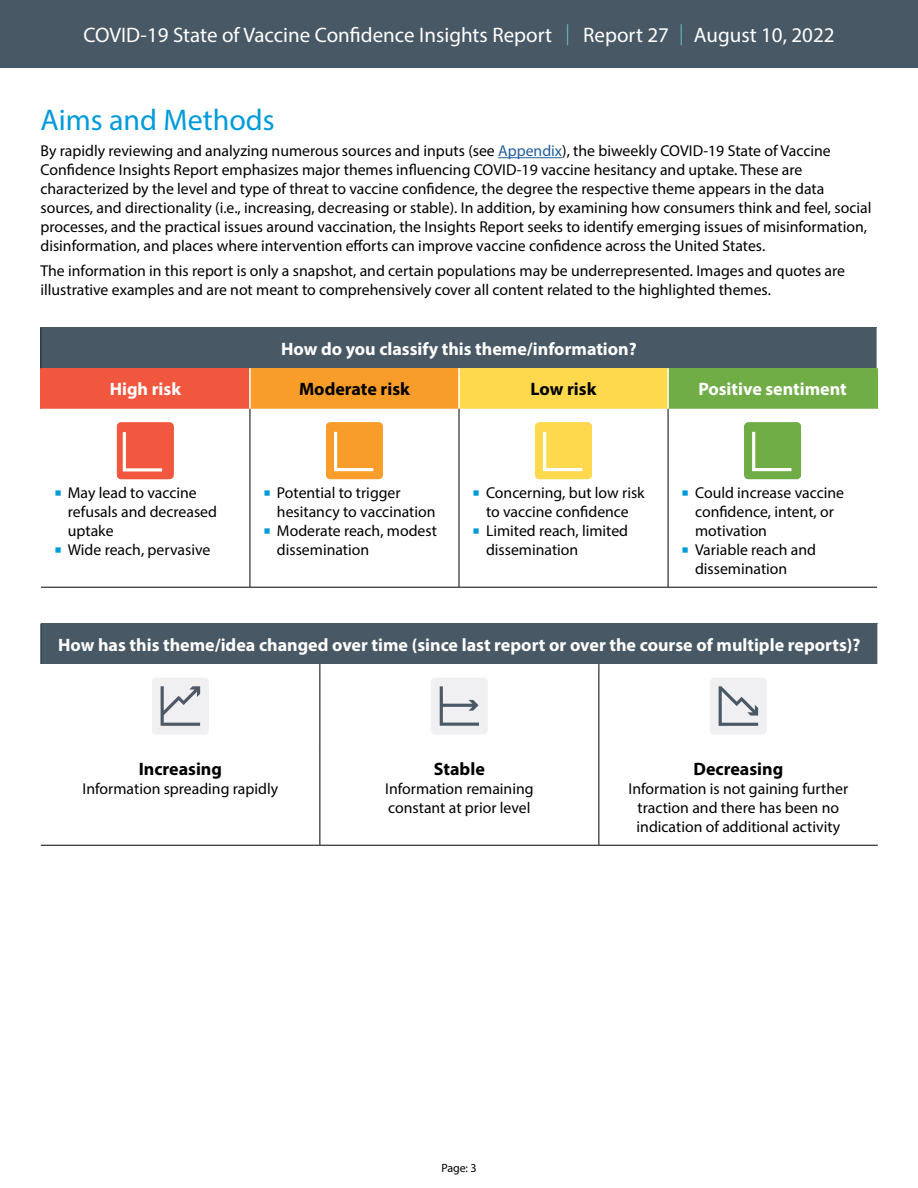
<style>
.page{position:relative;width:918px;height:1188px;background:#fff}
.page>*{position:absolute;margin:0;border:0;box-sizing:border-box;transform-origin:0 0}
.t1{font:30px "Myriad Pro";color:#009ada}
.t2{font:21px "Myriad Pro";color:#fff}
.t3{font:700 18px "Myriad Pro";color:#fff}
.t4{font:700 18px "Myriad Pro";color:#000}
.t5{font:15.75px/18.9px "Myriad Pro";color:#000}
.t6{font:12px "Myriad Pro";color:#000}
.s1{font-weight:300;color:#70cacb}
.s2{color:#215e9e}
</style>
<div class="page">
<div style="left:0;top:0;width:918px;height:68px;background:#485865"></div>
<hr style="left:498px;top:157px;width:64px;height:1px;background:#215e9e">
<div style="left:41px;top:328px;width:836px;height:40px;background:#485865"></div>
<div style="left:41px;top:368px;width:209px;height:41px;background:#f1563f"></div>
<div style="left:250px;top:368px;width:209px;height:41px;background:#f99d2a"></div>
<div style="left:459px;top:368px;width:209px;height:41px;background:#fed84d"></div>
<div style="left:668px;top:368px;width:209px;height:41px;background:#70ad47"></div>
<svg style="left:41px;top:409px;width:836px;height:178px"></svg>
<hr style="left:249px;top:368px;width:2px;height:41px;background:#fff">
<hr style="left:458px;top:368px;width:2px;height:41px;background:#fff">
<hr style="left:667px;top:368px;width:2px;height:41px;background:#fff">
<hr style="left:250px;top:409px;width:1px;height:178px;background:#000">
<hr style="left:459px;top:409px;width:1px;height:178px;background:#000">
<hr style="left:41px;top:587px;width:209px;height:1px;background:#000">
<hr style="left:250px;top:587px;width:209px;height:1px;background:#000">
<hr style="left:459px;top:587px;width:209px;height:1px;background:#000">
<hr style="left:668px;top:587px;width:209px;height:1px;background:#000">
<hr style="left:40px;top:328px;width:1px;height:40px;background:#1c2b39">
<hr style="left:668px;top:409px;width:1px;height:178px;background:#000">
<div style="left:117px;top:422px;width:57px;height:57px;background:#f1563f;border-radius:4px"></div>
<svg style="left:117px;top:423px;width:55px;height:56px"></svg>
<svg style="left:326px;top:422px;width:57px;height:57px;background:#f9a43b"></svg>
<svg style="left:535px;top:422px;width:57px;height:57px;background:#fedb5b"></svg>
<svg style="left:744px;top:422px;width:57px;height:57px;background:#7bb355"></svg>
<div style="left:41px;top:624px;width:837px;height:40px;background:#485865"></div>
<svg style="left:41px;top:664px;width:837px;height:181px"></svg>
<hr style="left:40px;top:624px;width:1px;height:40px;background:#1c2b39">
<hr style="left:320px;top:748px;width:1px;height:97px;background:#000">
<hr style="left:598px;top:748px;width:1px;height:97px;background:#000">
<hr style="left:320px;top:664px;width:1px;height:84px;background:#000">
<hr style="left:598px;top:664px;width:1px;height:84px;background:#000">
<hr style="left:41px;top:845px;width:279px;height:1px;background:#000">
<hr style="left:320px;top:845px;width:279px;height:1px;background:#000">
<hr style="left:599px;top:845px;width:279px;height:1px;background:#000">
<div style="left:152px;top:678px;width:57px;height:57px;background:#f0eff1;border-radius:4px"></div>
<svg style="left:161px;top:686px;width:39px;height:40px"></svg>
<div style="left:431px;top:678px;width:57px;height:57px;background:#f0eff1;border-radius:4px"></div>
<svg style="left:440px;top:686px;width:39px;height:40px"></svg>
<div style="left:710px;top:678px;width:57px;height:57px;background:#f0eff1;border-radius:4px"></div>
<svg style="left:719px;top:686px;width:39px;height:40px"></svg>
<svg style="left:56px;top:491px;width:5px;height:5px"></svg>
<svg style="left:56px;top:547px;width:5px;height:6px"></svg>
<svg style="left:265px;top:491px;width:5px;height:5px"></svg>
<svg style="left:265px;top:528px;width:5px;height:6px"></svg>
<svg style="left:474px;top:491px;width:5px;height:5px"></svg>
<svg style="left:474px;top:528px;width:5px;height:6px"></svg>
<svg style="left:683px;top:491px;width:5px;height:5px"></svg>
<svg style="left:683px;top:547px;width:5px;height:6px"></svg>
<h2 class="t2" style="left:83px;top:22px;width:753px">COVID-19 State of Vaccine Confidence Insights Report <span class="s1">|</span> Report 27 <span class="s1">|</span> August 10, 2022</h2>
<h1 class="t1" style="left:40px;top:101px;width:236px">Aims and Methods</h1>
<p class="t5" style="left:40px;top:141px;width:832px">By rapidly reviewing and analyzing numerous sources and inputs (see <span class="s2">Appendix</span>), the biweekly COVID-19 State of Vaccine Confidence Insights Report emphasizes major themes influencing COVID-19 vaccine hesitancy and uptake. These are characterized by the level and type of threat to vaccine confidence, the degree the respective theme appears in the data sources, and directionality (i.e., increasing, decreasing or stable). In addition, by examining how consumers think and feel, social processes, and the practical issues around vaccination, the Insights Report seeks to identify emerging issues of misinformation, disinformation, and places where intervention efforts can improve vaccine confidence across the United States.</p>
<p class="t5" style="left:40px;top:261px;width:806px">The information in this report is only a snapshot, and certain populations may be underrepresented. Images and quotes are illustrative examples and are not meant to comprehensively cover all content related to the highlighted themes.</p>
<p class="t3" style="left:281px;top:337px;width:357px">How do you classify this theme/information?</p>
<p class="t3" style="left:110px;top:377px;width:73px">High risk</p>
<p class="t4" style="left:299px;top:377px;width:112px">Moderate risk</p>
<p class="t4" style="left:531px;top:377px;width:67px">Low risk</p>
<p class="t3" style="left:698px;top:377px;width:150px">Positive sentiment</p>
<p class="t5" style="left:68px;top:483px;width:151px">May lead to vaccine refusals and decreased uptake<br>Wide reach, pervasive</p>
<p class="t5" style="left:277px;top:483px;width:162px">Potential to trigger hesitancy to vaccination<br>Moderate reach, modest dissemination</p>
<p class="t5" style="left:486px;top:483px;width:160px">Concerning, but low risk to vaccine confidence<br>Limited reach, limited dissemination</p>
<p class="t5" style="left:695px;top:483px;width:151px">Could increase vaccine confidence, intent, or motivation<br>Variable reach and dissemination</p>
<p class="t3" style="left:58px;top:633px;width:804px">How has this theme/idea changed over time (since last report or over the course of multiple reports)?</p>
<p class="t4" style="left:139px;top:757px;width:85px">Increasing</p>
<p class="t5" style="left:83px;top:779px;width:197px">Information spreading rapidly</p>
<p class="t4" style="left:434px;top:757px;width:52px">Stable</p>
<p class="t5" style="left:385px;top:779px;width:150px">Information remaining constant at prior level</p>
<p class="t4" style="left:694px;top:757px;width:91px">Decreasing</p>
<p class="t5" style="left:629px;top:779px;width:221px;text-align:center">Information is not gaining further traction and there has been no indication of additional activity</p>
<p class="t6" style="left:441px;top:1161px;width:37px">Page: 3</p>
</div>
